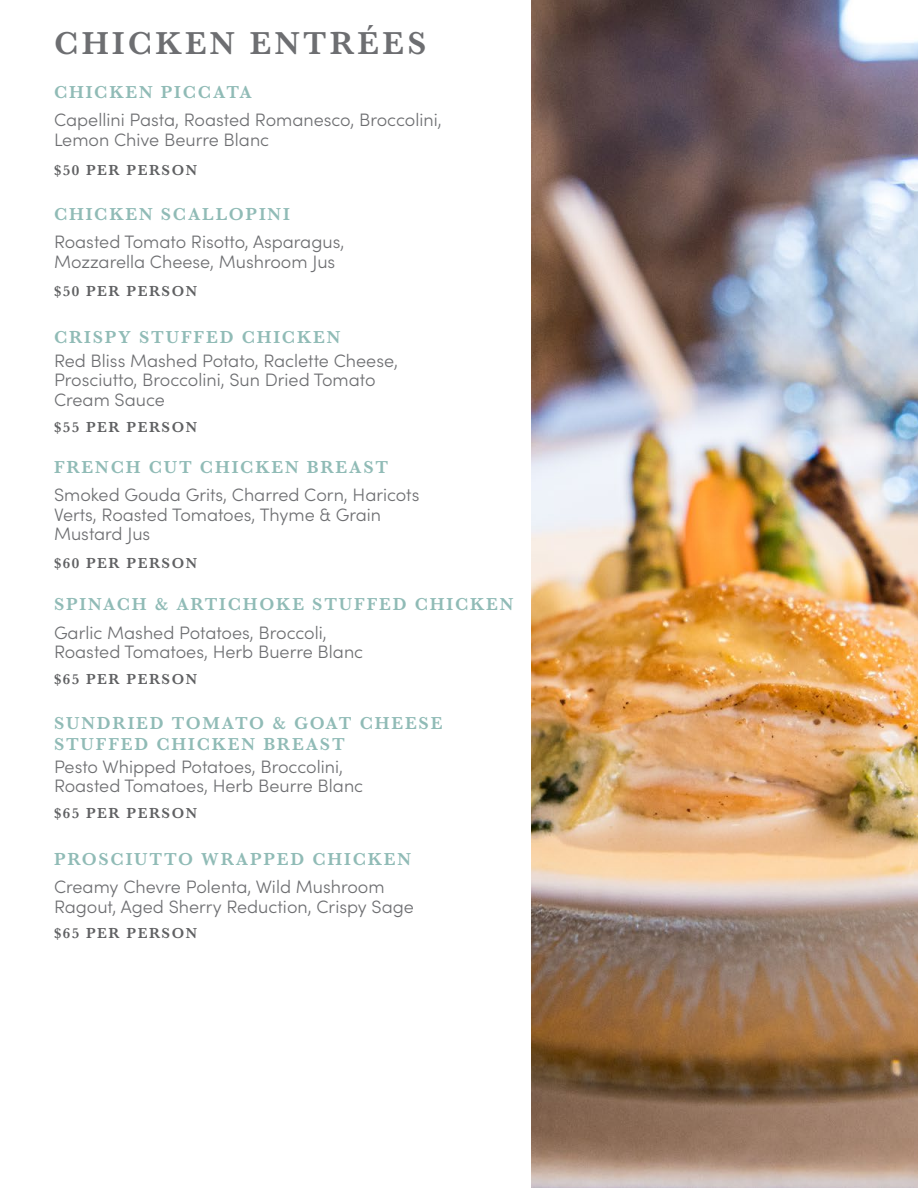
<style>
.page{position:relative;width:918px;height:1188px;background:#fff}
.page>*{position:absolute;margin:0;border:0;box-sizing:border-box;transform-origin:0 0}
.t1{font:600 33px "Baskerville";letter-spacing:.1em;color:#6d6e71}
.t2{font:300 18px/19.5px "Sofia Pro";color:#6d6e71}
.t3{font:600 18px/21.6px "Baskerville";letter-spacing:.1em;color:#90bbb6}
.t4{font:600 15px "Baskerville";letter-spacing:.1em;color:#5f6062}
</style>
<div class="page">
<img style="left:532px;top:0;width:386px;height:1188px">
<h1 class="t1" style="left:54px;top:20px;width:374px">CHICKEN ENTRÉES</h1>
<p class="t3" style="left:54px;top:81px;width:200px">CHICKEN PICCATA</p>
<p class="t2" style="left:54px;top:109px;width:389px">Capellini Pasta, Roasted Romanesco, Broccolini,<br>Lemon Chive Beurre Blanc</p>
<p class="t4" style="left:54px;top:159px;width:145px">$50 PER PERSON</p>
<p class="t3" style="left:54px;top:203px;width:237px">CHICKEN SCALLOPINI</p>
<p class="t2" style="left:54px;top:231px;width:292px">Roasted Tomato Risotto, Asparagus,<br>Mozzarella Cheese, Mushroom Jus</p>
<p class="t4" style="left:54px;top:281px;width:145px">$50 PER PERSON</p>
<p class="t3" style="left:54px;top:326px;width:288px">CRISPY STUFFED CHICKEN</p>
<p class="t2" style="left:54px;top:350px;width:345px">Red Bliss Mashed Potato, Raclette Cheese,<br>Prosciutto, Broccolini, Sun Dried Tomato<br>Cream Sauce</p>
<p class="t4" style="left:54px;top:417px;width:145px">$55 PER PERSON</p>
<p class="t3" style="left:54px;top:456px;width:336px">FRENCH CUT CHICKEN BREAST</p>
<p class="t2" style="left:54px;top:484px;width:367px">Smoked Gouda Grits, Charred Corn, Haricots<br>Verts, Roasted Tomatoes, Thyme &amp; Grain<br>Mustard Jus</p>
<p class="t4" style="left:54px;top:553px;width:145px">$60 PER PERSON</p>
<p class="t3" style="left:54px;top:593px;width:461px">SPINACH &amp; ARTICHOKE STUFFED CHICKEN</p>
<p class="t2" style="left:54px;top:622px;width:311px">Garlic Mashed Potatoes, Broccoli,<br>Roasted Tomatoes, Herb Buerre Blanc</p>
<p class="t4" style="left:54px;top:668px;width:145px">$65 PER PERSON</p>
<p class="t3" style="left:54px;top:712px;width:390px">SUNDRIED TOMATO &amp; GOAT CHEESE<br>STUFFED CHICKEN BREAST</p>
<p class="t2" style="left:54px;top:756px;width:311px">Pesto Whipped Potatoes, Broccolini,<br>Roasted Tomatoes, Herb Beurre Blanc</p>
<p class="t4" style="left:54px;top:803px;width:145px">$65 PER PERSON</p>
<p class="t3" style="left:54px;top:848px;width:359px">PROSCIUTTO WRAPPED CHICKEN</p>
<p class="t2" style="left:54px;top:876px;width:362px">Creamy Chevre Polenta, Wild Mushroom<br>Ragout, Aged Sherry Reduction, Crispy Sage</p>
<p class="t4" style="left:54px;top:923px;width:145px">$65 PER PERSON</p>
</div>
